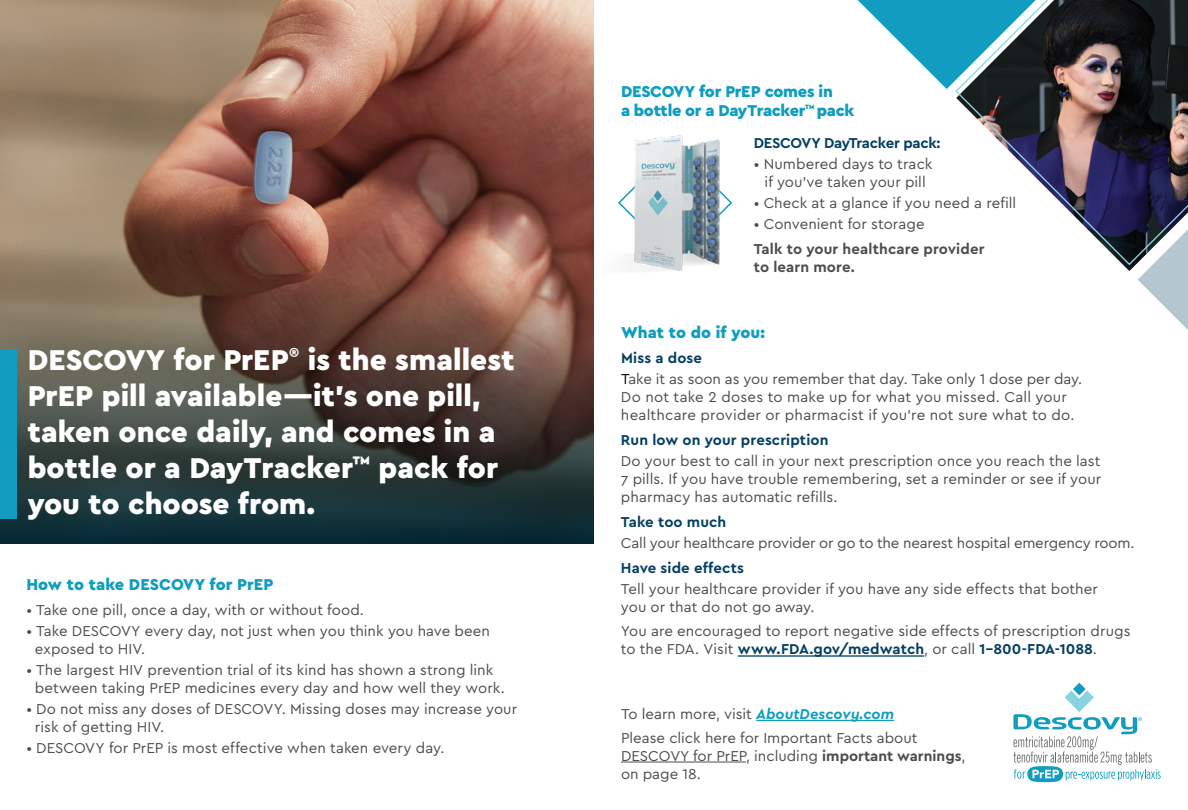
<style>
.page{position:relative;width:1188px;height:810px;background:#fff}
.page>*{position:absolute;margin:0;border:0;box-sizing:border-box;transform-origin:0 0}
.t1{font:900 30px/36px "Cera PRO";color:#fff}
.t2{font:900 16.5px/19.8px "Cera PRO";letter-spacing:-.015em;color:#129dc0}
.t3{font:900 16.5px "Cera PRO";letter-spacing:.005em;color:#129dc0}
.t4{font:15px/18px "Cera PRO";letter-spacing:.005em;color:#4d4d4f}
.t5{font:15px "Cera PRO";letter-spacing:-.015em;color:#4d4d4f}
.t6{font:700 15px "Cera PRO";letter-spacing:.005em;color:#064163}
.t7{font:700 15px/18px "Cera PRO";letter-spacing:.01em;color:#4d4d4f}
.t8{font:700 15px "Cera PRO";letter-spacing:-.02em;color:#064163}
.s1{font-weight:700;color:#064163}
.s2{color:#000}
.s3{font-weight:700;font-style:italic;color:#129dc0}
.s4{font-weight:700}
</style>
<div class="page">
<img style="left:0;top:0;width:594px;height:280px">
<svg style="left:0;top:280px;width:594px;height:264px;background:#48453e"></svg>
<hr style="left:738px;top:655px;width:186px;height:2px;background:#064163">
<img style="left:588px;top:116px;width:145px;height:175px">
<div style="left:0;top:349px;width:17px;height:170px;background:#129dc0"></div>
<svg style="left:858px;top:0;width:96px;height:89px"></svg>
<svg style="left:1138px;top:266px;width:50px;height:64px"></svg>
<svg style="left:954px;top:0;width:234px;height:266px"></svg>
<svg style="left:1013px;top:683px;width:148px;height:99px"></svg>
<hr style="left:756px;top:720px;width:138px;height:1px;background:#129dc0">
<hr style="left:621px;top:762px;width:125px;height:1px;background:#4d4d4f">
<h1 class="t1" style="left:28px;top:341px;width:488px">DESCOVY for PrEP<sup>®</sup> is the smallest<br>PrEP pill available—it's one pill, taken once daily, and comes in a bottle or a DayTracker<sup>™</sup> pack for you to choose from.</h1>
<p class="t3" style="left:26px;top:573px;width:249px">How to take DESCOVY for PrEP</p>
<p class="t4" style="left:26px;top:600px;width:339px">• Take one pill, once a day, with or without food.</p>
<p class="t4" style="left:35px;top:621px;width:457px;text-indent:-9px">• Take DESCOVY every day, not just when you think you have been exposed to HIV.</p>
<p class="t4" style="left:35px;top:660px;width:471px;text-indent:-9px">• The largest HIV prevention trial of its kind has shown a strong link between taking PrEP medicines every day and how well they work.</p>
<p class="t4" style="left:35px;top:700px;width:484px;text-indent:-9px">• Do not miss any doses of DESCOVY. Missing doses may increase your risk of getting HIV.</p>
<p class="t4" style="left:26px;top:739px;width:420px">• DESCOVY for PrEP is most effective when taken every day.</p>
<p class="t2" style="left:621px;top:80px;width:235px">DESCOVY for PrEP comes in<br>a bottle or a DayTracker<sup>™</sup> pack</p>
<p class="t8" style="left:754px;top:133px;width:188px">DESCOVY DayTracker pack:</p>
<p class="t4" style="left:754px;top:154px;width:180px;text-align:center">• Numbered days to track if you’ve taken your pill</p>
<p class="t4" style="left:754px;top:193px;width:264px">• Check at a glance if you need a refill</p>
<p class="t4" style="left:754px;top:215px;width:172px">• Convenient for storage</p>
<p class="t7" style="left:754px;top:239px;width:232px">Talk to your healthcare provider to learn more.</p>
<p class="t3" style="left:621px;top:321px;width:145px">What to do if you:</p>
<p class="t4" style="left:621px;top:346px;width:463px;line-height:21.3px"><span class="s1">Miss a dose<br></span><span class="s2">T</span>ake it as soon as you remember that day. Take only 1 dose per day.</p>
<p class="t4" style="left:621px;top:387px;width:455px">Do not take 2 doses to make up for what you missed. Call your healthcare provider or pharmacist if you’re not sure what to do.</p>
<p class="t6" style="left:621px;top:430px;width:209px">Run low on your prescription</p>
<p class="t4" style="left:621px;top:451px;width:482px;text-align:justify">Do your best to call in your next prescription once you reach the last 7 pills. If you have trouble remembering, set a reminder or see if your pharmacy has automatic refills.</p>
<p class="t6" style="left:621px;top:512px;width:107px">Take too much</p>
<p class="t5" style="left:621px;top:533px;width:515px">Call your healthcare provider or go to the nearest hospital emergency room.</p>
<p class="t6" style="left:621px;top:558px;width:125px">Have side effects</p>
<p class="t4" style="left:621px;top:579px;width:478px">Tell your healthcare provider if you have any side effects that bother you or that do not go away.</p>
<p class="t4" style="left:621px;top:622px;width:511px">You are encouraged to report negative side effects of prescription drugs to the FDA. Visit <span class="s1">www.FDA.gov/medwatch</span>, or call <span class="s1">1–800-FDA-1088</span>.</p>
<p class="t4" style="left:621px;top:701px;width:298px;line-height:23.5px">To learn more, visit <span class="s3">AboutDescovy.com<br></span>Please click here for Important Facts about</p>
<p class="t4" style="left:621px;top:746px;width:346px">DESCOVY for PrEP, including <span class="s4">important warnings</span>, on page 18.</p>
</div>
